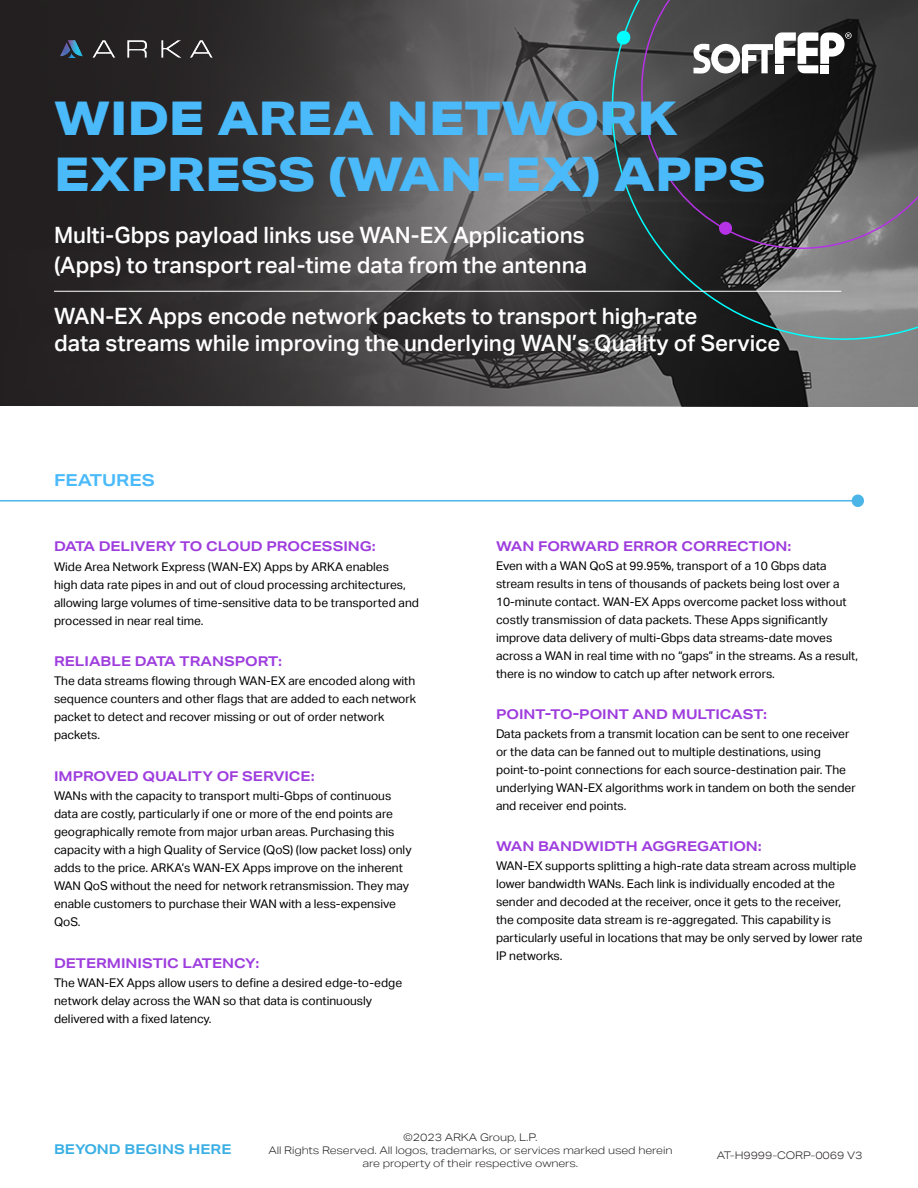
<style>
.page{position:relative;width:918px;height:1188px;background:#fff}
.page>*{position:absolute;margin:0;border:0;box-sizing:border-box;transform-origin:0 0}
.t1{font:800 46.5px/55.8px "Aktiv Grotesk Ex";color:#4abafa}
.t2{font:500 22.5px/30px "Aktiv Grotesk";color:#fff}
.t3{font:700 16.5px "Aktiv Grotesk Ex";color:#4abafa}
.t4{font:700 13.5px "Aktiv Grotesk Ex";color:#9e3dde}
.t5{font:700 13.5px "Aktiv Grotesk Ex";color:#39afe4}
.Body_Text{font:12px/18px "Aktiv Grotesk";color:#000001}
.t6{font:300 10.5px/12.6px "Aktiv Grotesk Ex";letter-spacing:-.01em;color:#231f20;text-align:center}
</style>
<div class="page">
<div style="left:852px;top:495px;width:12px;height:12px;background:#4bb5e7;border-radius:50%"></div>
<hr style="left:0;top:500px;width:858px;height:2px;background:#4bb5e7">
<img style="left:0;top:0;width:918px;height:406px">
<svg style="left:579px;top:0;width:339px;height:372px;background:#505353"></svg>
<svg style="left:616px;top:30px;width:15px;height:16px"></svg>
<svg style="left:641px;top:0;width:277px;height:249px;background:#3b393c"></svg>
<img style="left:54px;top:36px;width:164px;height:31px">
<hr style="left:54px;top:291px;width:787px;height:1px;background:#fff">
<svg style="left:694px;top:32px;width:158px;height:42px"></svg>
<h1 class="t1" style="left:54px;top:90px;width:713px">WIDE AREA NETWORK<br>EXPRESS (WAN-EX) APPS</h1>
<h1 class="t2" style="left:54px;top:221px;width:535px">Multi-Gbps payload links use WAN-EX Applications (Apps) to transport real-time data from the antenna</h1>
<h1 class="t2" style="left:54px;top:303px;width:728px;line-height:27px">WAN-EX Apps encode network packets to transport high-rate<br>data streams while improving the underlying WAN’s Quality of Service</h1>
<h2 class="t3" style="left:54px;top:469px;width:102px">FEATURES</h2>
<h2 class="t4" style="left:54px;top:537px;width:323px">DATA DELIVERY TO CLOUD PROCESSING:</h2>
<p class="Body_Text" style="left:54px;top:558px;width:366px">Wide Area Network Express (WAN-EX) Apps by ARKA enables<br>high data rate pipes in and out of cloud processing architectures, allowing large volumes of time-sensitive data to be transported and processed in near real time.</p>
<h2 class="t4" style="left:54px;top:653px;width:230px">RELIABLE DATA TRANSPORT:</h2>
<p class="Body_Text" style="left:54px;top:672px;width:364px">The data streams flowing through WAN-EX are encoded along with sequence counters and other flags that are added to each network packet to detect and recover missing or out of order network packets.</p>
<h2 class="t4" style="left:54px;top:768px;width:262px">IMPROVED QUALITY OF SERVICE:</h2>
<p class="Body_Text" style="left:54px;top:787px;width:359px">WANs with the capacity to transport multi-Gbps of continuous data are costly, particularly if one or more of the end points are geographically remote from major urban areas. Purchasing this capacity with a high Quality of Service (QoS) (low packet loss) only adds to the price. ARKA’s WAN-EX Apps improve on the inherent WAN QoS without the need for network retransmission. They may enable customers to purchase their WAN with a less-expensive QoS.</p>
<h2 class="t4" style="left:54px;top:954px;width:207px">DETERMINISTIC LATENCY:</h2>
<p class="Body_Text" style="left:54px;top:974px;width:350px">The WAN-EX Apps allow users to define a desired edge-to-edge network delay across the WAN so that data is continuously delivered with a fixed latency.</p>
<h2 class="t4" style="left:496px;top:537px;width:297px">WAN FORWARD ERROR CORRECTION:</h2>
<p class="Body_Text" style="left:496px;top:557px;width:364px">Even with a WAN QoS at 99.95%, transport of a 10 Gbps data stream results in tens of thousands of packets being lost over a 10-minute contact. WAN-EX Apps overcome packet loss without costly transmission of data packets. These Apps significantly improve data delivery of multi-Gbps data streams-date moves across a WAN in real time with no “gaps” in the streams. As a result, there is no window to catch up after network errors.</p>
<h2 class="t4" style="left:496px;top:706px;width:273px">POINT-TO-POINT AND MULTICAST:</h2>
<p class="Body_Text" style="left:496px;top:725px;width:361px">Data packets from a transmit location can be sent to one receiver or the data can be fanned out to multiple destinations, using point-to-point connections for each source-destination pair. The underlying WAN-EX algorithms work in tandem on both the sender and receiver end points.</p>
<h2 class="t4" style="left:496px;top:838px;width:267px">WAN BANDWIDTH AGGREGATION:</h2>
<p class="Body_Text" style="left:496px;top:857px;width:368px">WAN-EX supports splitting a high-rate data stream across multiple lower bandwidth WANs. Each link is individually encoded at the sender and decoded at the receiver, once it gets to the receiver,<br>the composite data stream is re-aggregated. This capability is particularly useful in locations that may be only served by lower rate IP networks.</p>
<p class="t5" style="left:54px;top:1141px;width:179px">BEYOND BEGINS HERE</p>
<p class="t6" style="left:268px;top:1131px;width:406px">©2023 ARKA Group, L.P.<br>All Rights Reserved. All logos, trademarks, or services marked used herein are property of their respective owners.</p>
<p class="t6" style="left:717px;top:1148px;width:147px">AT-H9999-CORP-0069 V3</p>
</div>
